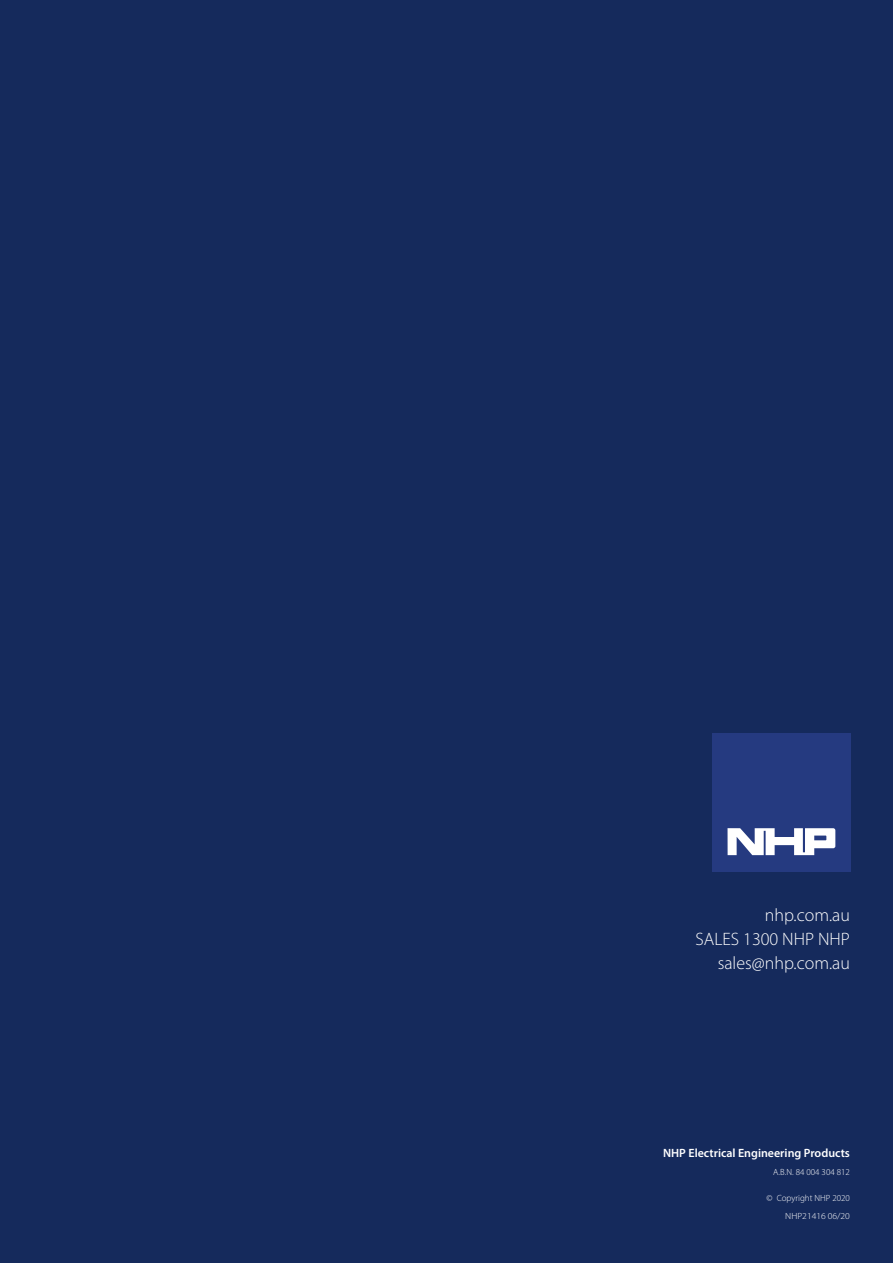
<style>
.page{position:relative;width:893px;height:1263px;background:#152a5c}
.page>*{position:absolute;margin:0;border:0;box-sizing:border-box;transform-origin:0 0}
.t1{font:300 18px "Myriad Pro";color:#fff}
.t2{font:600 12px "Myriad Pro";color:#fff}
.t3{font:300 9px "Myriad Pro";color:#fff}
.t4{font:300 9px "Myriad Pro";color:#fff;scale:1.07 1}
</style>
<div class="page">
<div style="left:712px;top:733px;width:138px;height:138px;background:#253a80"></div>
<svg style="left:727px;top:828px;width:108px;height:27px"></svg>
<p class="t1" style="left:765px;top:904px;width:87px">nhp.com.au</p>
<p class="t1" style="left:696px;top:928px;width:156px">SALES 1300 NHP NHP</p>
<p class="t1" style="left:718px;top:952px;width:134px">sales@nhp.com.au</p>
<p class="t2" style="left:663px;top:1145px;width:188px">NHP Electrical Engineering Products</p>
<p class="t3" style="left:773px;top:1166px;width:78px">A.B.N. 84 004 304 812</p>
<p class="t3" style="left:767px;top:1193px;width:85px">© Copyright NHP 2020</p>
<p class="t4" style="left:785px;top:1211px;width:62px">NHP21416 06/20</p>
</div>
